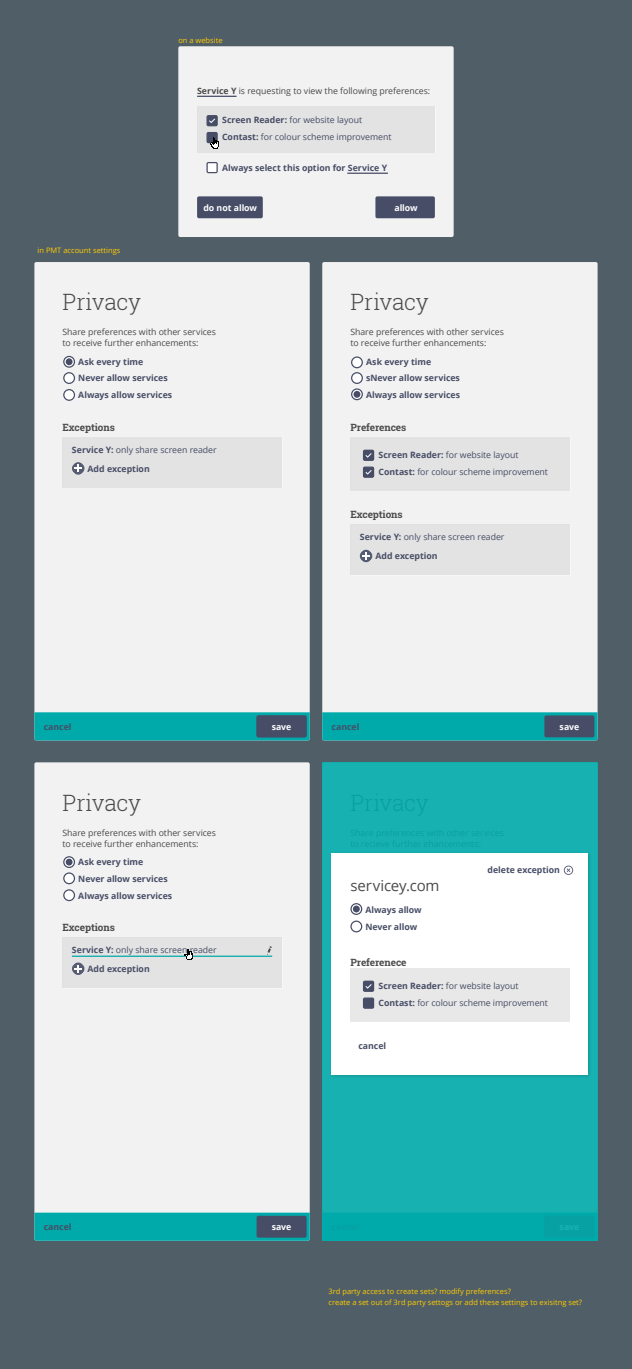
<style>
.page{position:relative;width:632px;height:1369px;background:#fff}
.page>*{position:absolute;margin:0;border:0;box-sizing:border-box;transform-origin:0 0}
.t1{font:300 22.5px "Roboto Slab";letter-spacing:-.01em;color:#4b4b4b}
.t2{font:15px "Open Sans";letter-spacing:-.005em;color:#4b4b4b}
.t3{font:700 10px "Roboto Slab";letter-spacing:-.01em;color:#4b4b4b}
.t4{font:8.75px/16.9px "Open Sans";letter-spacing:-.005em;color:#474d66}
.t5{font:700 8.75px/16.9px "Open Sans";color:#474d66}
.t6{font:8.75px/11.2px "Open Sans";letter-spacing:-.005em;color:#4b4b4b}
.t7{font:700 8.75px "Open Sans";letter-spacing:-.005em;color:#fff}
.t8{font:7.5px/11.2px "Open Sans";color:#fc0}
.s1{font-weight:700}
</style>
<div class="page">
<div style="left:0;top:0;width:631px;height:1368px;background:#505e68"></div>
<div style="left:178px;top:46px;width:275px;height:191px;background:#f2f2f2;border-radius:2px"></div>
<div style="left:375px;top:196px;width:59px;height:22px;background:#474d66;border-radius:2px"></div>
<div style="left:197px;top:196px;width:65px;height:22px;background:#474d66;border-radius:2px"></div>
<div style="left:198px;top:106px;width:237px;height:47px;background:#e3e3e3"></div>
<div style="left:197px;top:106px;width:237px;height:46px;background:#e3e3e3"></div>
<svg style="left:206px;top:115px;width:12px;height:11px"></svg>
<svg style="left:206px;top:132px;width:13px;height:17px"></svg>
<svg style="left:206px;top:162px;width:12px;height:11px"></svg>
<hr style="left:347px;top:172px;width:41px;height:2px;background:#474d66">
<hr style="left:197px;top:96px;width:39px;height:1px;background:#474d66">
<div style="left:34px;top:262px;width:275px;height:478px;background:#f2f2f2;border-radius:2px"></div>
<div style="left:34px;top:712px;width:275px;height:28px;background:#0aa"></div>
<svg style="left:63px;top:356px;width:12px;height:45px"></svg>
<div style="left:63px;top:438px;width:219px;height:50px;background:#e3e3e3"></div>
<div style="left:62px;top:437px;width:219px;height:50px;background:#e3e3e3"></div>
<svg style="left:72px;top:462px;width:13px;height:13px"></svg>
<div style="left:322px;top:262px;width:275px;height:478px;background:#f2f2f2;border-radius:2px"></div>
<div style="left:322px;top:712px;width:275px;height:28px;background:#0aa"></div>
<svg style="left:351px;top:356px;width:11px;height:44px"></svg>
<div style="left:350px;top:437px;width:219px;height:53px;background:#e3e3e3"></div>
<div style="left:351px;top:525px;width:218px;height:50px;background:#e3e3e3"></div>
<div style="left:350px;top:524px;width:219px;height:50px;background:#e3e3e3"></div>
<svg style="left:359px;top:549px;width:13px;height:13px"></svg>
<svg style="left:362px;top:449px;width:12px;height:29px"></svg>
<div style="left:34px;top:762px;width:275px;height:478px;background:#f2f2f2;border-radius:2px"></div>
<div style="left:34px;top:1212px;width:275px;height:28px;background:#0aa"></div>
<svg style="left:63px;top:856px;width:12px;height:45px"></svg>
<div style="left:63px;top:938px;width:219px;height:50px;background:#e3e3e3"></div>
<div style="left:62px;top:937px;width:219px;height:50px;background:#e3e3e3"></div>
<hr style="left:72px;top:955px;width:200px;height:1px;background:#0aa">
<svg style="left:72px;top:962px;width:13px;height:13px"></svg>
<svg style="left:267px;top:946px;width:4px;height:8px"></svg>
<svg style="left:322px;top:762px;width:275px;height:478px;fill:#18b1b1"></svg>
<img style="left:328px;top:850px;width:264px;height:229px">
<div style="left:331px;top:853px;width:257px;height:221px;background:#fff"></div>
<div style="left:350px;top:968px;width:219px;height:53px;background:#e8e8e8"></div>
<svg style="left:362px;top:980px;width:12px;height:11px"></svg>
<svg style="left:362px;top:997px;width:12px;height:11px"></svg>
<svg style="left:563px;top:865px;width:9px;height:9px"></svg>
<svg style="left:350px;top:903px;width:12px;height:11px"></svg>
<svg style="left:350px;top:920px;width:12px;height:12px"></svg>
<svg style="left:184px;top:949px;width:9px;height:11px"></svg>
<div style="left:544px;top:715px;width:50px;height:22px;background:#474d66;border-radius:2px"></div>
<div style="left:256px;top:715px;width:50px;height:22px;background:#474d66;border-radius:2px"></div>
<div style="left:256px;top:1215px;width:50px;height:22px;background:#474d66;border-radius:2px"></div>
<p class="t8" style="left:178px;top:35px;width:46px">on a website</p>
<p class="t6" style="left:197px;top:85px;width:234px"><span class="s1">Service Y</span> is requesting to view the following preferences:</p>
<p class="t4" style="left:222px;top:111px;width:171px"><span class="s1">Screen Reader:</span> for website layout<br><span class="s1">Contast:</span> for colour scheme improvement</p>
<p class="t5" style="left:222px;top:159px;width:167px">Always select this option for Service Y</p>
<p class="t8" style="left:38px;top:244px;width:84px">in PMT account settings</p>
<h1 class="t1" style="left:62px;top:286px;width:80px">Privacy</h1>
<p class="t7" style="left:203px;top:201px;width:55px">do not allow</p>
<p class="t7" style="left:394px;top:201px;width:25px">allow</p>
<h1 class="t1" style="left:350px;top:286px;width:80px">Privacy</h1>
<p class="t6" style="left:62px;top:326px;width:155px">Share preferences with other services to receive further enhancements:</p>
<p class="t6" style="left:350px;top:326px;width:155px">Share preferences with other services to receive further enhancements:</p>
<p class="t5" style="left:78px;top:353px;width:95px">Ask every time<br>Never allow services<br>Always allow services</p>
<p class="t5" style="left:366px;top:353px;width:95px">Ask every time sNever allow services<br>Always allow services</p>
<p class="t3" style="left:62px;top:420px;width:54px">Exceptions</p>
<p class="t5" style="left:88px;top:459px;width:64px">Add exception</p>
<p class="t4" style="left:72px;top:441px;width:146px"><span class="s1">Service Y:</span> only share screen reader</p>
<p class="t3" style="left:350px;top:420px;width:57px">Preferences</p>
<p class="t4" style="left:378px;top:446px;width:171px"><span class="s1">Screen Reader:</span> for website layout<br><span class="s1">Contast:</span> for colour scheme improvement</p>
<p class="t3" style="left:350px;top:508px;width:54px">Exceptions</p>
<p class="t5" style="left:375px;top:547px;width:64px">Add exception</p>
<p class="t4" style="left:359px;top:528px;width:146px"><span class="s1">Service Y:</span> only share screen reader</p>
<p class="t5" style="left:44px;top:718px;width:29px">cancel</p>
<h1 class="t1" style="left:62px;top:786px;width:80px">Privacy</h1>
<p class="t6" style="left:62px;top:826px;width:155px">Share preferences with other services to receive further enhancements:</p>
<p class="t5" style="left:78px;top:853px;width:95px">Ask every time<br>Never allow services<br>Always allow services</p>
<p class="t3" style="left:62px;top:920px;width:54px">Exceptions</p>
<p class="t5" style="left:88px;top:959px;width:64px">Add exception</p>
<p class="t4" style="left:72px;top:941px;width:146px"><span class="s1">Service Y:</span> only share screen reader</p>
<p class="t5" style="left:331px;top:718px;width:29px">cancel</p>
<p class="t7" style="left:271px;top:720px;width:21px">save</p>
<p class="t7" style="left:559px;top:720px;width:21px">save</p>
<h2 class="t2" style="left:350px;top:874px;width:91px">servicey.com</h2>
<p class="t5" style="left:365px;top:901px;width:58px">Always allow<br>Never allow</p>
<p class="t3" style="left:350px;top:920px;width:54px">Exceptions</p>
<p class="t3" style="left:350px;top:955px;width:58px">Preferenece</p>
<p class="t5" style="left:487px;top:861px;width:74px">delete exception</p>
<p class="t4" style="left:378px;top:976px;width:171px"><span class="s1">Screen Reader:</span> for website layout<br><span class="s1">Contast:</span> for colour scheme improvement</p>
<p class="t5" style="left:358px;top:1036px;width:29px">cancel</p>
<p class="t5" style="left:44px;top:1218px;width:29px">cancel</p>
<p class="t7" style="left:271px;top:1220px;width:21px">save</p>
<p class="t8" style="left:328px;top:1285px;width:255px">3rd party access to create sets? modify preferences?<br>create a set out of 3rd party settogs or add these settings to exisitng set?</p>
</div>
